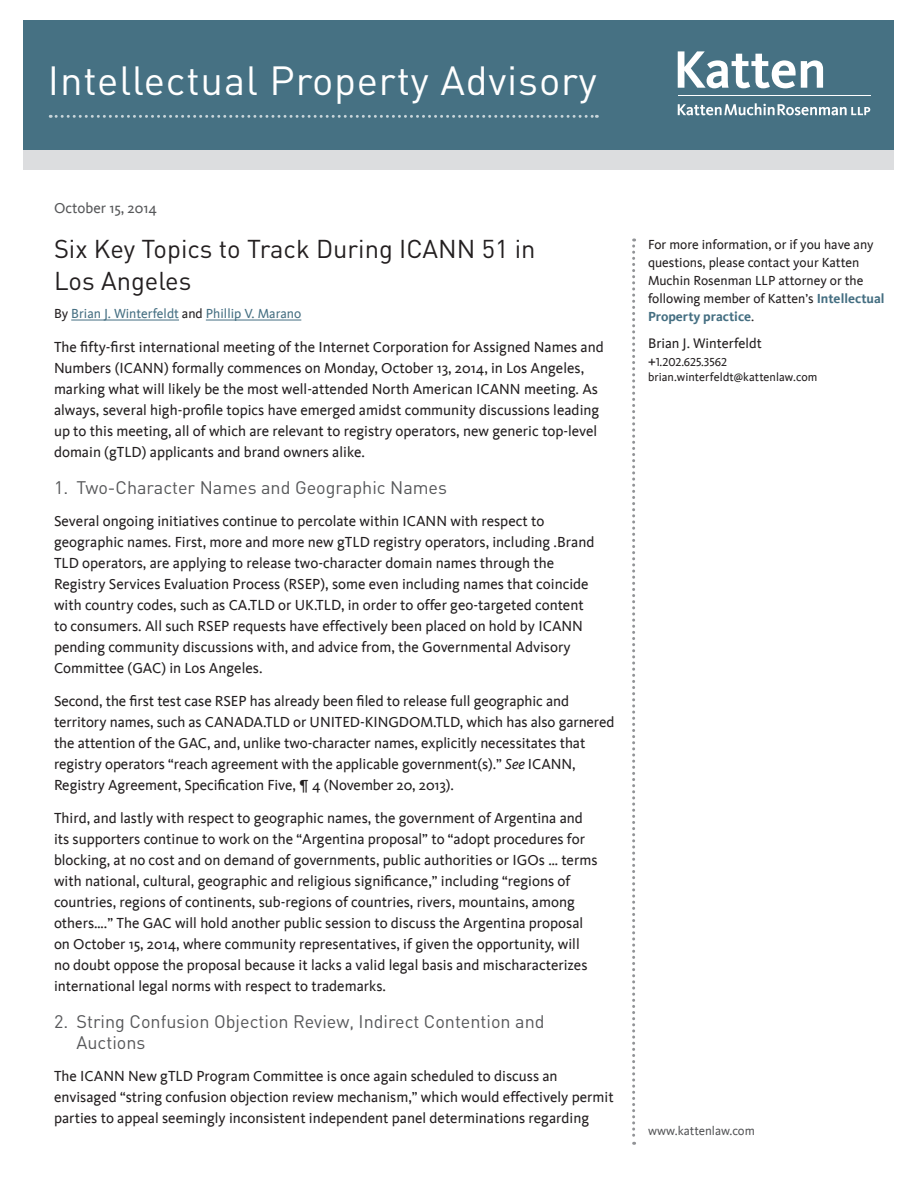
<style>
.page{position:relative;width:918px;height:1188px;background:#fff}
.page>*{position:absolute;margin:0;border:0;box-sizing:border-box;transform-origin:0 0}
.t1{font:40.2px "DINOT";letter-spacing:.02em;color:#fff}
.t2{font:25.5px/31.5px "DINOT";color:#231f20}
.SubHeads{font:18px/21px "DINOT";color:#57585a}
.t3{font:15px/21px "Kievit";color:#231f20}
.Alpha{font:15px "Kievit";color:#57585a}
.t4{font:14.25px "Kievit";color:#231f20}
.t5{font:13.5px/18px "Kievit";color:#231f20}
.t6{font:13.5px "Kievit";color:#456f82}
.t7{font:12.75px "Kievit";color:#57585a}
.t8{font:12px/15px "Kievit";letter-spacing:.005em;color:#231f20}
.s1{color:#231f20}
.s2{font-style:italic}
.s3{font-weight:700;color:#456f82}
.s4{font-size:15px}
.s5{font-family:"Kievit Book SC"}
</style>
<div class="page">
<hr style="left:71px;top:320px;width:108px;height:1px;background:#456f82">
<hr style="left:206px;top:320px;width:95px;height:1px;background:#456f82">
<svg style="left:632px;top:238px;width:3px;height:907px"></svg>
<div style="left:24px;top:21px;width:870px;height:129px;background:#467183"></div>
<div style="left:24px;top:150px;width:870px;height:20px;background:#dcdddf"></div>
<svg style="left:678px;top:51px;width:145px;height:37px"></svg>
<hr style="left:678px;top:95px;width:192px;height:1px;background:#fff">
<svg style="left:678px;top:103px;width:192px;height:12px"></svg>
<svg style="left:50px;top:115px;width:547px;height:3px"></svg>
<p class="t1" style="left:48px;top:53px;width:550px">Intellectual Property Advisory</p>
<p class="Alpha" style="left:54px;top:199px;width:104px">October 15, 2014</p>
<p class="t2" style="left:54px;top:232px;width:483px">Six Key Topics to Track During ICANN 51 in<br>Los Angeles</p>
<p class="t6" style="left:54px;top:306px;width:249px"><span class="s1">By</span> Brian J. Winterfeldt <span class="s1">and</span> Phillip V. Marano</p>
<p class="t3" style="left:54px;top:336px;width:551px">The fifty-first international meeting of the Internet Corporation for Assigned Names and Numbers (ICANN) formally commences on Monday, October 13, 2014, in Los Angeles, marking what will likely be the most well-attended North American ICANN meeting. As always, several high-profile topics have emerged amidst community discussions leading up to this meeting, all of which are relevant to registry operators, new generic top-level domain (gTLD) applicants and brand owners alike.</p>
<p class="SubHeads" style="left:54px;top:476px;width:395px">1. Two-Character Names and Geographic Names</p>
<p class="t3" style="left:54px;top:510px;width:542px">Several ongoing initiatives continue to percolate within ICANN with respect to geographic names. First, more and more new gTLD registry operators, including .Brand TLD operators, are applying to release two-character domain names through the Registry Services Evaluation Process (RSEP), some even including names that coincide with country codes, such as CA.TLD or UK.TLD, in order to offer geo-targeted content to consumers. All such RSEP requests have effectively been placed on hold by ICANN pending community discussions with, and advice from, the Governmental Advisory Committee (GAC) in Los Angeles.</p>
<p class="t3" style="left:54px;top:691px;width:562px">Second, the first test case RSEP has already been filed to release full geographic and territory names, such as CANADA.TLD or UNITED-KINGDOM.TLD, which has also garnered the attention of the GAC, and, unlike two-character names, explicitly necessitates that registry operators “reach agreement with the applicable government(s).” <span class="s2">See</span> ICANN, Registry Agreement, Specification Five, ¶ 4 (November 20, 2013).</p>
<p class="t3" style="left:54px;top:808px;width:545px">Third, and lastly with respect to geographic names, the government of Argentina and its supporters continue to work on the “Argentina proposal” to “adopt procedures for blocking, at no cost and on demand of governments, public authorities or IGOs … terms with national, cultural, geographic and religious significance,” including “regions of countries, regions of continents, sub-regions of countries, rivers, mountains, among others….” The GAC will hold another public session to discuss the Argentina proposal on October 15, 2014, where community representatives, if given the opportunity, will no doubt oppose the proposal because it lacks a valid legal basis and mischaracterizes international legal norms with respect to trademarks.</p>
<p class="SubHeads" style="left:76px;top:1011px;width:470px;text-indent:-22px">2. String Confusion Objection Review, Indirect Contention and<br>Auctions</p>
<p class="t3" style="left:54px;top:1066px;width:561px">The ICANN New gTLD Program Committee is once again scheduled to discuss an envisaged “string confusion objection review mechanism,” which would effectively permit parties to appeal seemingly inconsistent independent panel determinations regarding</p>
<p class="t5" style="left:648px;top:235px;width:238px">For more information, or if you have any questions, please contact your Katten Muchin Rosenman LLP attorney or the following member of Katten’s <span class="s3">Intellectual Property practice</span>.</p>
<p class="t4" style="left:648px;top:335px;width:115px">Brian J. Winterfeldt</p>
<p class="t8" style="left:648px;top:355px;width:171px"><span class="s4">+</span><span class="s5">1.202.625.3562 </span>brian.winterfeldt@kattenlaw.com</p>
<p class="t7" style="left:648px;top:1124px;width:108px">www.kattenlaw.com</p>
</div>
